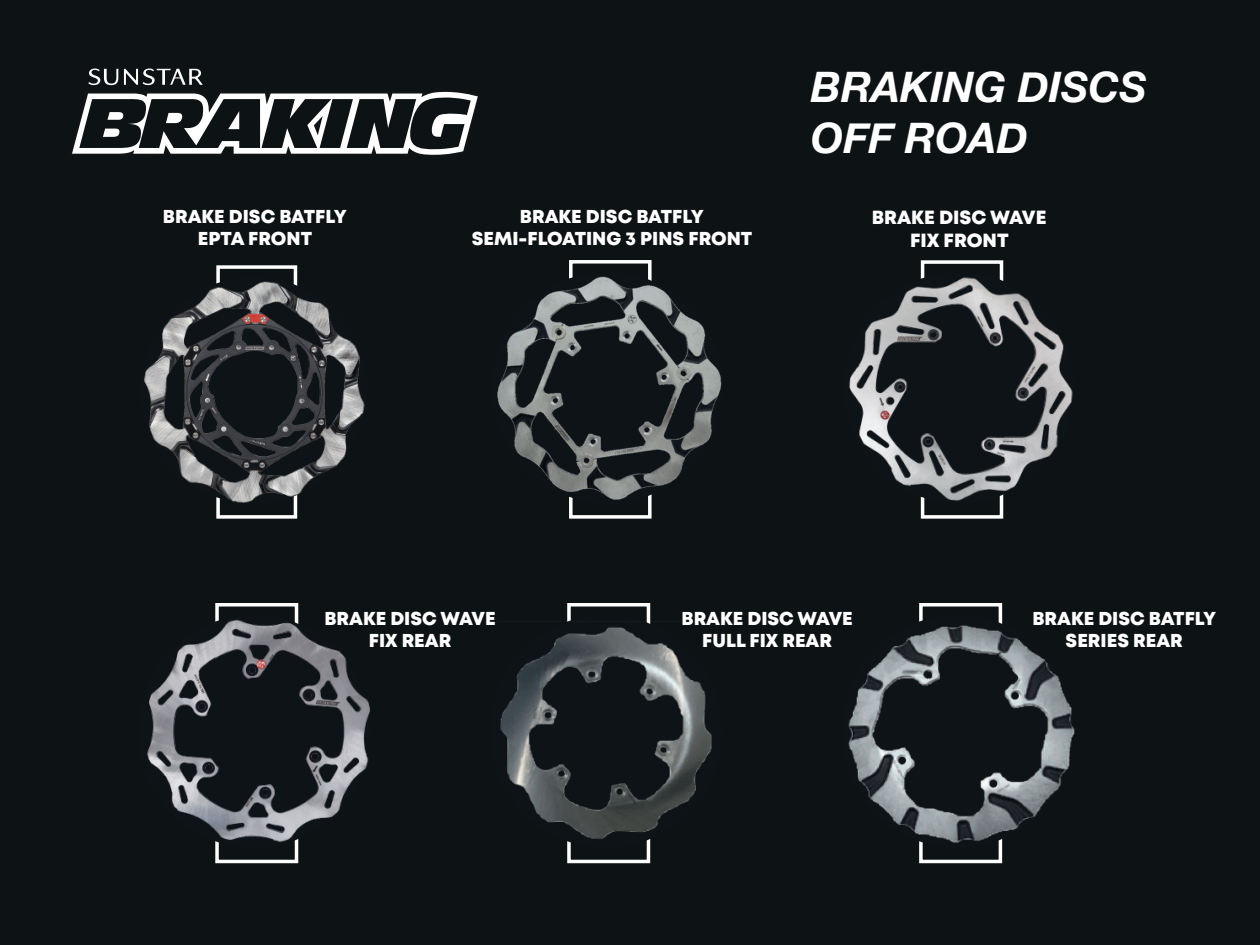
<style>
.page{position:relative;width:1260px;height:945px;background:#0d1214}
.page>*{position:absolute;margin:0;border:0;box-sizing:border-box;transform-origin:0 0}
.t1{font:italic 700 42px/50.4px "Helvetica Neue";color:#fff}
.t2{font:19.07px/22.9px "Mont Heavy DEMO";color:#fff;text-align:center}
.t3{font:18.72px/22.4px "Mont Heavy DEMO";color:#fff;text-align:center}
</style>
<div class="page">
<svg style="left:72px;top:68px;width:406px;height:87px"></svg>
<div style="left:216px;top:265px;width:81px;height:254px;border:4px solid #fff"></div>
<img style="left:144px;top:276px;width:221px;height:228px">
<div style="left:569px;top:260px;width:83px;height:259px;border:4px solid #fff"></div>
<img style="left:497px;top:271px;width:225px;height:243px">
<img style="left:147px;top:603px;width:223px;height:261px">
<div style="left:567px;top:603px;width:83px;height:260px;border:4px solid #fff"></div>
<div style="left:489px;top:615px;width:233px;height:233px;background:#0e1317;border-radius:50%"></div>
<div style="left:919px;top:603px;width:83px;height:260px;border:4px solid #fff"></div>
<img style="left:848px;top:611px;width:227px;height:244px">
<img style="left:500px;top:622px;width:212px;height:219px">
<img style="left:849px;top:260px;width:224px;height:259px">
<h1 class="t1" style="left:811px;top:63px;width:337px">BRAKING DISCS<br>OFF ROAD</h1>
<p class="t3" style="left:163px;top:206px;width:185px">BRAKE DISC BATFLY<br>EPTA FRONT</p>
<p class="t2" style="left:872px;top:207px;width:176px">BRAKE DISC WAVE<br>FIX FRONT</p>
<p class="t3" style="left:472px;top:206px;width:282px">BRAKE DISC BATFLY<br>SEMI-FLOATING 3 PINS FRONT</p>
<p class="t3" style="left:324px;top:608px;width:173px">BRAKE DISC WAVE<br>FIX REAR</p>
<p class="t3" style="left:682px;top:608px;width:173px">BRAKE DISC WAVE<br>FULL FIX REAR</p>
<p class="t3" style="left:1032px;top:608px;width:185px">BRAKE DISC BATFLY<br>SERIES REAR</p>
</div>
